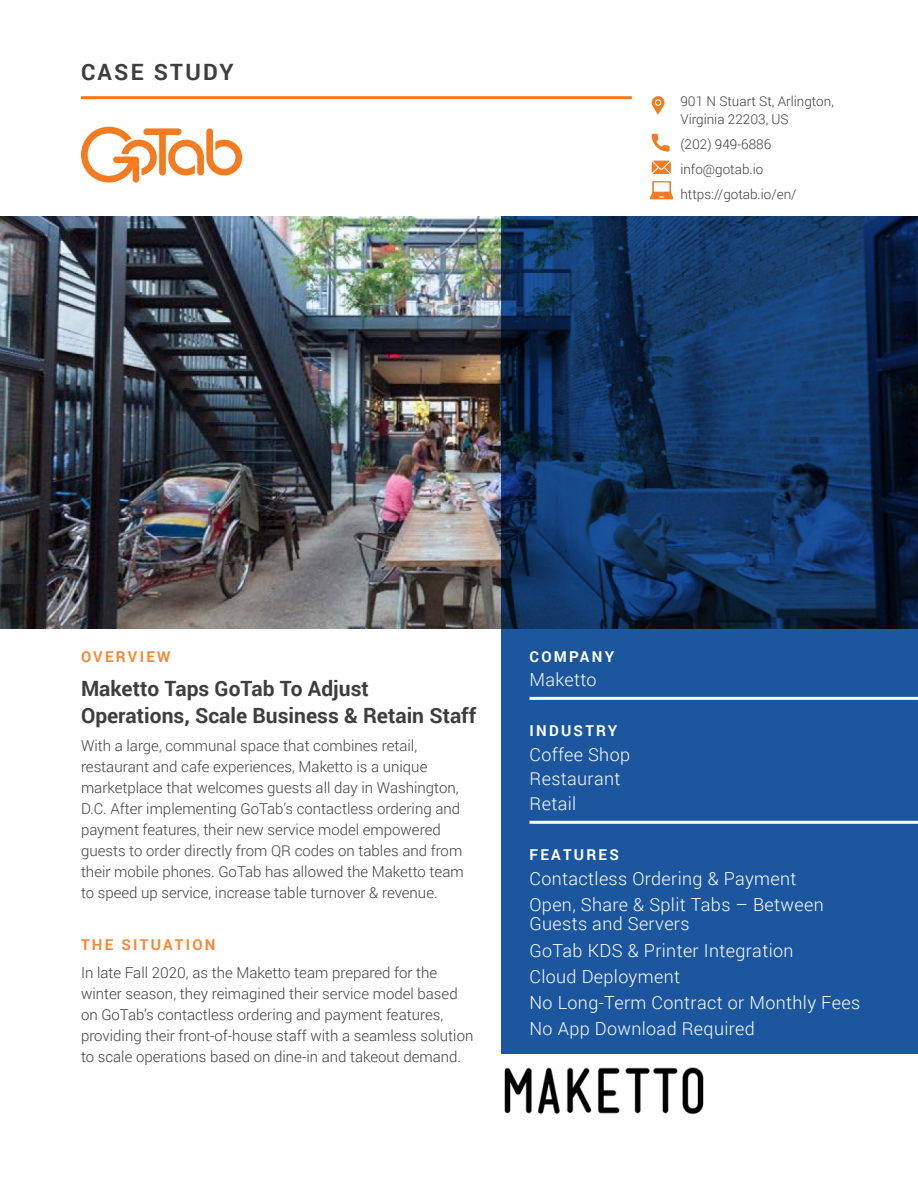
<style>
.page{position:relative;width:918px;height:1188px;background:#fff}
.page>*{position:absolute;margin:0;border:0;box-sizing:border-box;transform-origin:0 0}
.t1{font:700 22.5px "Roboto";letter-spacing:.1em;color:#3e3e3f}
.t2{font:700 21px/27px "Roboto";color:#3e3e3f}
.t3{font:300 18px/19.5px "Roboto";letter-spacing:.02em;color:#fff}
.t4{font:300 15px/21px "Roboto";color:#3e3e3f}
.t5{font:700 15px "Roboto";letter-spacing:.15em;color:#fff}
.t6{font:700 15px "Roboto";letter-spacing:.15em;color:#f58837}
.t7{font:300 13.5px/18px "Roboto";color:#3e3e3f}
</style>
<div class="page">
<img style="left:0;top:216px;width:501px;height:413px">
<svg style="left:501px;top:216px;width:417px;height:838px;background:#16447e"></svg>
<svg style="left:81px;top:127px;width:161px;height:56px"></svg>
<hr style="left:81px;top:96px;width:551px;height:3px;background:#f47b20">
<svg style="left:652px;top:161px;width:19px;height:13px"></svg>
<svg style="left:652px;top:134px;width:18px;height:18px"></svg>
<svg style="left:652px;top:96px;width:13px;height:18px"></svg>
<hr style="left:530px;top:697px;width:388px;height:3px;background:#fff">
<hr style="left:530px;top:821px;width:388px;height:3px;background:#fff">
<svg style="left:650px;top:181px;width:23px;height:18px"></svg>
<img style="left:504px;top:1067px;width:200px;height:48px">
<p class="t1" style="left:81px;top:56px;width:154px">CASE STUDY</p>
<p class="t7" style="left:680px;top:92px;width:155px">901 N Stuart St, Arlington,<br>Virginia 22203, US</p>
<p class="t7" style="left:680px;top:135px;width:92px">(202) 949-6886</p>
<p class="t7" style="left:680px;top:160px;width:84px">info@gotab.io</p>
<p class="t7" style="left:680px;top:184px;width:118px">https://gotab.io/en/</p>
<p class="t6" style="left:81px;top:646px;width:91px">OVERVIEW</p>
<p class="t2" style="left:81px;top:674px;width:397px">Maketto Taps GoTab To Adjust<br>Operations, Scale Business &amp; Retain Staff</p>
<p class="t4" style="left:81px;top:735px;width:384px">With a large, communal space that combines retail, restaurant and cafe experiences, Maketto is a unique marketplace that welcomes guests all day in Washington, D.C. After implementing GoTab’s contactless ordering and payment features, their new service model empowered guests to order directly from QR codes on tables and from their mobile phones. GoTab has allowed the Maketto team to speed up service, increase table turnover &amp; revenue.</p>
<p class="t6" style="left:81px;top:934px;width:136px">THE SITUATION</p>
<p class="t4" style="left:81px;top:962px;width:394px">In late Fall 2020, as the Maketto team prepared for the winter season, they reimagined their service model based on GoTab’s contactless ordering and payment features, providing their front-of-house staff with a seamless solution to scale operations based on dine-in and takeout demand.</p>
<p class="t5" style="left:530px;top:646px;width:86px">COMPANY</p>
<p class="t3" style="left:530px;top:670px;width:69px">Maketto</p>
<p class="t5" style="left:530px;top:720px;width:89px">INDUSTRY</p>
<p class="t3" style="left:530px;top:744px;width:102px">Coffee Shop</p>
<p class="t3" style="left:530px;top:769px;width:93px">Restaurant</p>
<p class="t3" style="left:530px;top:793px;width:48px">Retail</p>
<p class="t5" style="left:530px;top:844px;width:91px">FEATURES</p>
<p class="t3" style="left:530px;top:868px;width:269px">Contactless Ordering &amp; Payment</p>
<p class="t3" style="left:530px;top:894px;width:296px">Open, Share &amp; Split Tabs – Between<br>Guests and Servers</p>
<p class="t3" style="left:530px;top:940px;width:266px">GoTab KDS &amp; Printer Integration</p>
<p class="t3" style="left:530px;top:966px;width:152px">Cloud Deployment</p>
<p class="t3" style="left:530px;top:992px;width:332px">No Long-Term Contract or Monthly Fees</p>
<p class="t3" style="left:530px;top:1019px;width:227px">No App Download Required</p>
</div>
